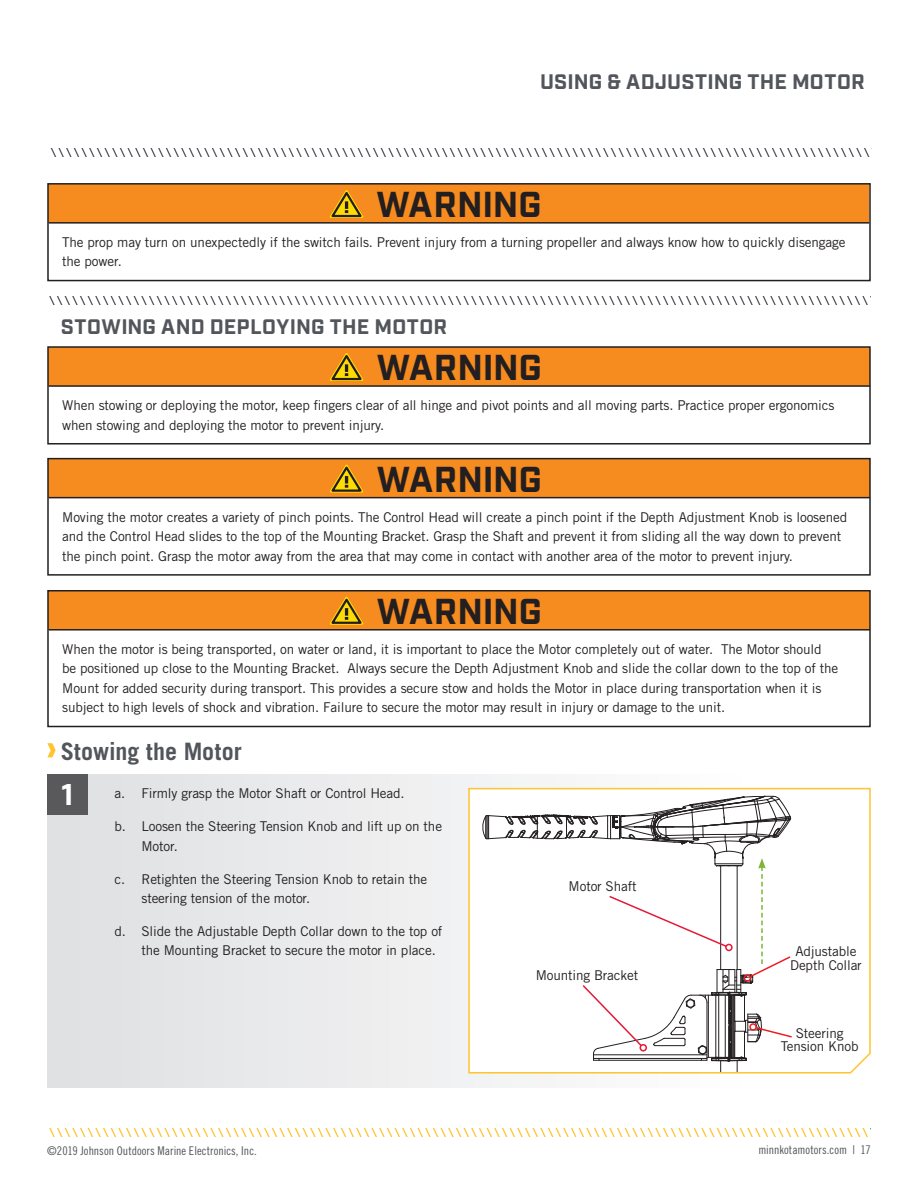
<style>
.page{position:relative;width:918px;height:1188px;background:#fff}
.page>*{position:absolute;margin:0;border:0;box-sizing:border-box;transform-origin:0 0}
.t1{font:700 36px "Industry";letter-spacing:-.005em;color:#231f20}
.t2{font:700 30px "Industry";color:#fff}
.t3{font:700 24px "Trade Gothic";color:#52555b}
.t4{font:700 21px "Industry";letter-spacing:.005em;color:#52555b}
.t5{font:13.5px/19.5px "Trade Gothic";letter-spacing:-.01em;color:#231f20}
.t6{font:12px "Trade Gothic Cond Eighteen";letter-spacing:.005em;color:#52555b}
</style>
<div class="page">
<svg style="left:49px;top:1128px;width:819px;height:8px"></svg>
<svg style="left:50px;top:148px;width:822px;height:8px"></svg>
<div style="left:47px;top:774px;width:824px;height:313px;background:#e9eaeb"></div>
<svg style="left:468px;top:787px;width:403px;height:287px"></svg>
<div style="left:49px;top:185px;width:820px;height:38px;background:#f68b1f"></div>
<hr style="left:49px;top:222px;width:820px;height:2px;background:#231f20">
<div style="left:47px;top:183px;width:824px;height:98px;border:2px solid #231f20"></div>
<svg style="left:330px;top:190px;width:33px;height:28px"></svg>
<div style="left:49px;top:348px;width:821px;height:38px;background:#f68b1f"></div>
<hr style="left:49px;top:385px;width:821px;height:2px;background:#231f20">
<div style="left:47px;top:346px;width:824px;height:99px;border:2px solid #231f20"></div>
<div style="left:49px;top:459px;width:821px;height:39px;background:#f68b1f"></div>
<hr style="left:49px;top:497px;width:821px;height:1px;background:#231f20">
<div style="left:47px;top:458px;width:824px;height:118px;border:2px solid #231f20"></div>
<div style="left:49px;top:592px;width:821px;height:38px;background:#f68b1f"></div>
<hr style="left:49px;top:629px;width:821px;height:2px;background:#231f20">
<div style="left:47px;top:590px;width:824px;height:137px;border:2px solid #231f20"></div>
<svg style="left:330px;top:353px;width:33px;height:28px"></svg>
<svg style="left:329px;top:464px;width:34px;height:29px"></svg>
<svg style="left:329px;top:596px;width:34px;height:29px"></svg>
<div style="left:47px;top:774px;width:41px;height:41px;background:#59595c"></div>
<svg style="left:49px;top:297px;width:819px;height:8px"></svg>
<svg style="left:47px;top:743px;width:9px;height:14px"></svg>
<svg style="left:483px;top:796px;width:310px;height:277px"></svg>
<h3 class="t4" style="left:540px;top:69px;width:326px">USING &amp; ADJUSTING THE MOTOR</h3>
<h1 class="t1" style="left:376px;top:183px;width:167px">WARNING</h1>
<p class="t5" style="left:62px;top:232px;width:785px">The prop may turn on unexpectedly if the switch fails. Prevent injury from a turning propeller and always know how to quickly disengage the power.</p>
<h3 class="t4" style="left:61px;top:314px;width:388px">STOWING AND DEPLOYING THE MOTOR</h3>
<h1 class="t1" style="left:377px;top:346px;width:167px">WARNING</h1>
<p class="t5" style="left:62px;top:395px;width:774px">When stowing or deploying the motor, keep fingers clear of all hinge and pivot points and all moving parts. Practice proper ergonomics when stowing and deploying the motor to prevent injury.</p>
<h1 class="t1" style="left:377px;top:458px;width:167px">WARNING</h1>
<p class="t5" style="left:62px;top:507px;width:787px">Moving the motor creates a variety of pinch points. The Control Head will create a pinch point if the Depth Adjustment Knob is loosened and the Control Head slides to the top of the Mounting Bracket. Grasp the Shaft and prevent it from sliding all the way down to prevent the pinch point. Grasp the motor away from the area that may come in contact with another area of the motor to prevent injury.</p>
<h1 class="t1" style="left:377px;top:590px;width:167px">WARNING</h1>
<p class="t5" style="left:62px;top:639px;width:778px">When the motor is being transported, on water or land, it is important to place the Motor completely out of water. The Motor should be positioned up close to the Mounting Bracket. Always secure the Depth Adjustment Knob and slide the collar down to the top of the Mount for added security during transport. This provides a secure stow and holds the Motor in place during transportation when it is subject to high levels of shock and vibration. Failure to secure the motor may result in injury or damage to the unit.</p>
<h3 class="t3" style="left:61px;top:736px;width:182px">Stowing the Motor</h3>
<h2 class="t2" style="left:61px;top:777px;width:14px">1</h2>
<p class="t5" style="left:114px;top:783px;width:292px">a. Firmly grasp the Motor Shaft or Control Head.</p>
<p class="t5" style="left:141px;top:816px;width:302px;text-indent:-27px">b. Loosen the Steering Tension Knob and lift up on the<br>Motor.</p>
<p class="t5" style="left:141px;top:869px;width:287px;text-indent:-27px">c. Retighten the Steering Tension Knob to retain the steering tension of the motor.</p>
<p class="t5" style="left:141px;top:921px;width:302px;text-indent:-27px">d. Slide the Adjustable Depth Collar down to the top of the Mounting Bracket to secure the motor in place.</p>
<p class="t5" style="left:569px;top:876px;width:69px">Motor Shaft</p>
<p class="t5" style="left:536px;top:965px;width:104px">Mounting Bracket</p>
<p class="t5" style="left:790px;top:944px;width:73px;line-height:13.5px;text-align:center">Adjustable<br>Depth Collar</p>
<p class="t5" style="left:781px;top:1026px;width:79px;line-height:13.5px;text-align:center">Steering<br>Tension Knob</p>
<p class="t6" style="left:47px;top:1144px;width:211px">©2019 Johnson Outdoors Marine Electronics, Inc.</p>
<p class="t6" style="left:758px;top:1143px;width:114px">minnkotamotors.com | 17</p>
</div>
